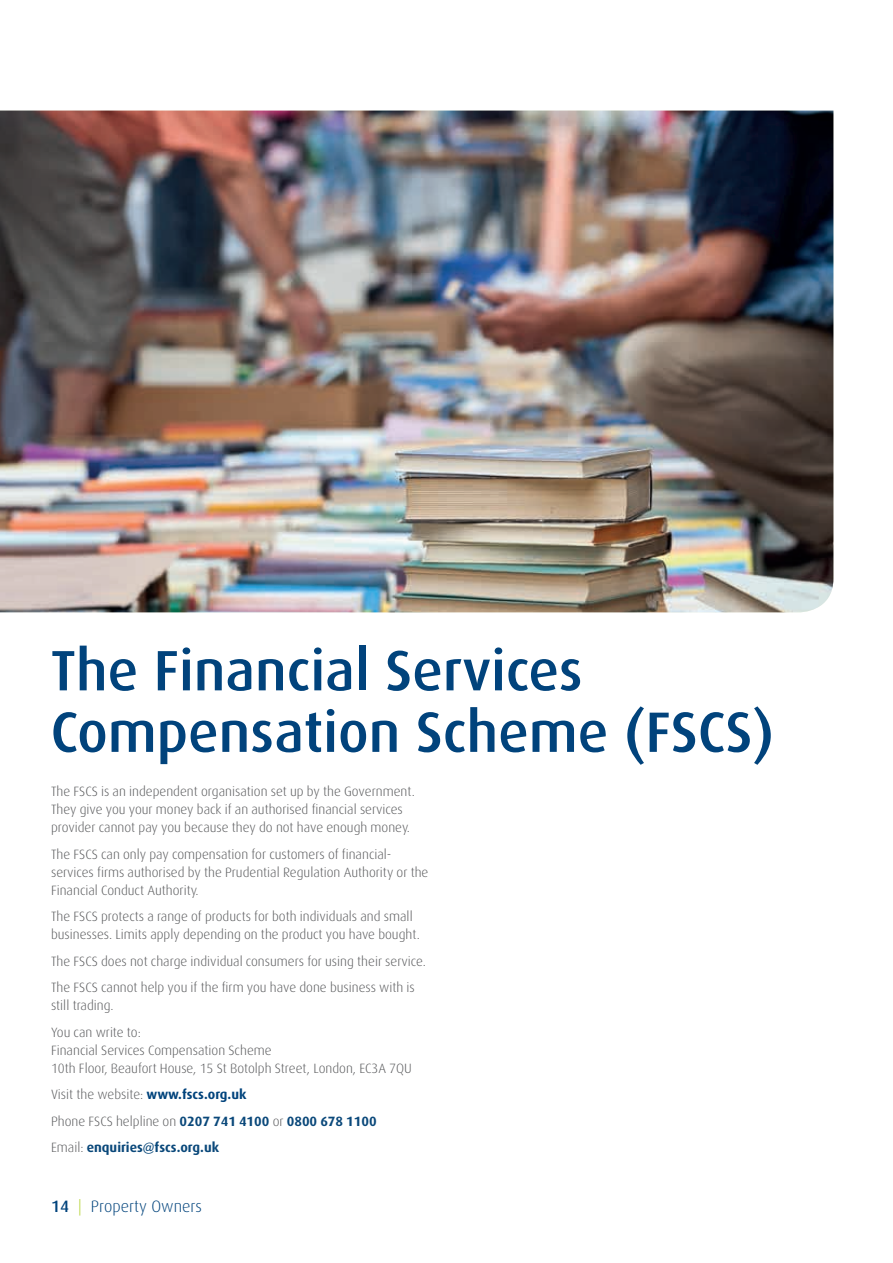
<style>
.page{position:relative;width:893px;height:1263px;background:#fff}
.page>*{position:absolute;margin:0;border:0;box-sizing:border-box;transform-origin:0 0}
.t1{font:500 57px/61.5px "Dax";color:#01437c}
.t2{font:300 16.5px "Dax";color:#01437c}
.t3{font:300 13.5px/18px "Dax";color:#57585a}
.s1{font-weight:700;color:#01437c}
.s2{font-weight:700;color:#0a487a}
.s3{font-weight:500}
.s4{color:#b5d334}
</style>
<div class="page">
<img style="left:0;top:111px;width:833px;height:501px">
<h1 class="t1" style="left:51px;top:640px;width:725px">The Financial Services<br>Compensation Scheme (FSCS)</h1>
<p class="t3" style="left:51px;top:783px;width:365px">The FSCS is an independent organisation set up by the Government.<br>They give you your money back if an authorised financial services provider cannot pay you because they do not have enough money.</p>
<p class="t3" style="left:51px;top:845px;width:379px">The FSCS can only pay compensation for customers of financial&shy;services firms authorised by the Prudential Regulation Authority or the<br>Financial Conduct Authority.</p>
<p class="t3" style="left:51px;top:908px;width:370px">The FSCS protects a range of products for both individuals and small businesses. Limits apply depending on the product you have bought.</p>
<p class="t3" style="left:51px;top:948px;width:376px;line-height:26.5px">The FSCS does not charge individual consumers for using their service.<br>The FSCS cannot help you if the firm you have done business with is</p>
<p class="t3" style="left:51px;top:992px;width:92px;line-height:26.5px">still trading.<br>You can write to:</p>
<p class="t3" style="left:51px;top:1041px;width:362px">Financial Services Compensation Scheme<br>10th Floor, Beaufort House, 15 St Botolph Street, London, EC3A 7QU</p>
<p class="t3" style="left:51px;top:1081px;width:327px;line-height:26.5px">Visit the website: <span class="s1">www.fscs.org.uk<br></span>Phone FSCS helpline on <span class="s2">0207 741 4100</span> or <span class="s2">0800 678 1100<br></span>Email: <span class="s2">enquiries@fscs.org.uk</span></p>
<p class="t2" style="left:51px;top:1197px;width:152px"><span class="s3">14</span> <span class="s4">|</span> Property Owners</p>
</div>
